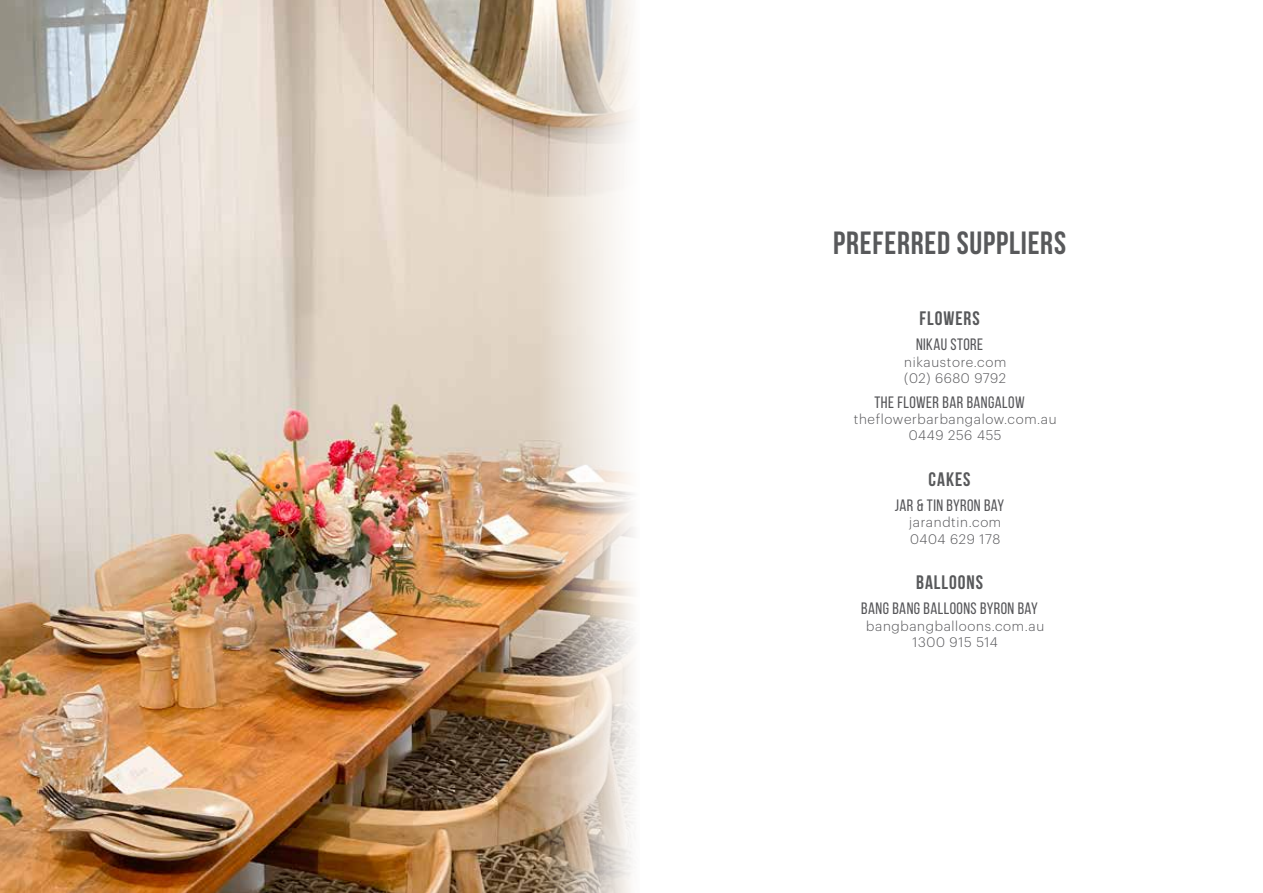
<style>
.page{position:relative;width:1263px;height:893px;background:#fff}
.page>*{position:absolute;margin:0;border:0;box-sizing:border-box;transform-origin:0 0}
.t1{font:700 32.1px "Bebas Neue";letter-spacing:.025em;color:#58595b}
.t2{font:700 19.5px "Bebas Neue";letter-spacing:.05em;color:#58595b}
.t3{font:16.5px "Bebas Neue";letter-spacing:.025em;color:#565659}
.t4{font:300 13.5px/16.2px "Graphik";letter-spacing:.05em;color:#565659}
</style>
<div class="page">
<img style="left:0;top:0;width:407px;height:893px">
<img style="left:407px;top:0;width:228px;height:893px">
<h1 class="t1" style="left:833px;top:225px;width:234px">PREFERRED SUPPLIERS</h1>
<h2 class="t2" style="left:919px;top:308px;width:62px">FLOWERS</h2>
<p class="t3" style="left:916px;top:336px;width:69px">NIKAU STORE</p>
<p class="t4" style="left:904px;top:353px;width:104px">nikaustore.com (02) 6680 9792</p>
<p class="t3" style="left:874px;top:393px;width:152px">THE FLOWER BAR BANGALOW</p>
<p class="t4" style="left:854px;top:410px;width:204px;text-align:center">theflowerbarbangalow.com.au<br>0449 256 455</p>
<h2 class="t2" style="left:929px;top:469px;width:43px">CAKES</h2>
<p class="t3" style="left:895px;top:496px;width:111px">JAR &amp; TIN BYRON BAY</p>
<p class="t4" style="left:909px;top:513px;width:93px">jarandtin.com<br>0404 629 178</p>
<h2 class="t2" style="left:916px;top:572px;width:68px">BALLOONS</h2>
<p class="t3" style="left:861px;top:600px;width:178px">BANG BANG BALLOONS BYRON BAY</p>
<p class="t4" style="left:866px;top:617px;width:179px;text-align:center">bangbangballoons.com.au<br>1300 915 514</p>
</div>
